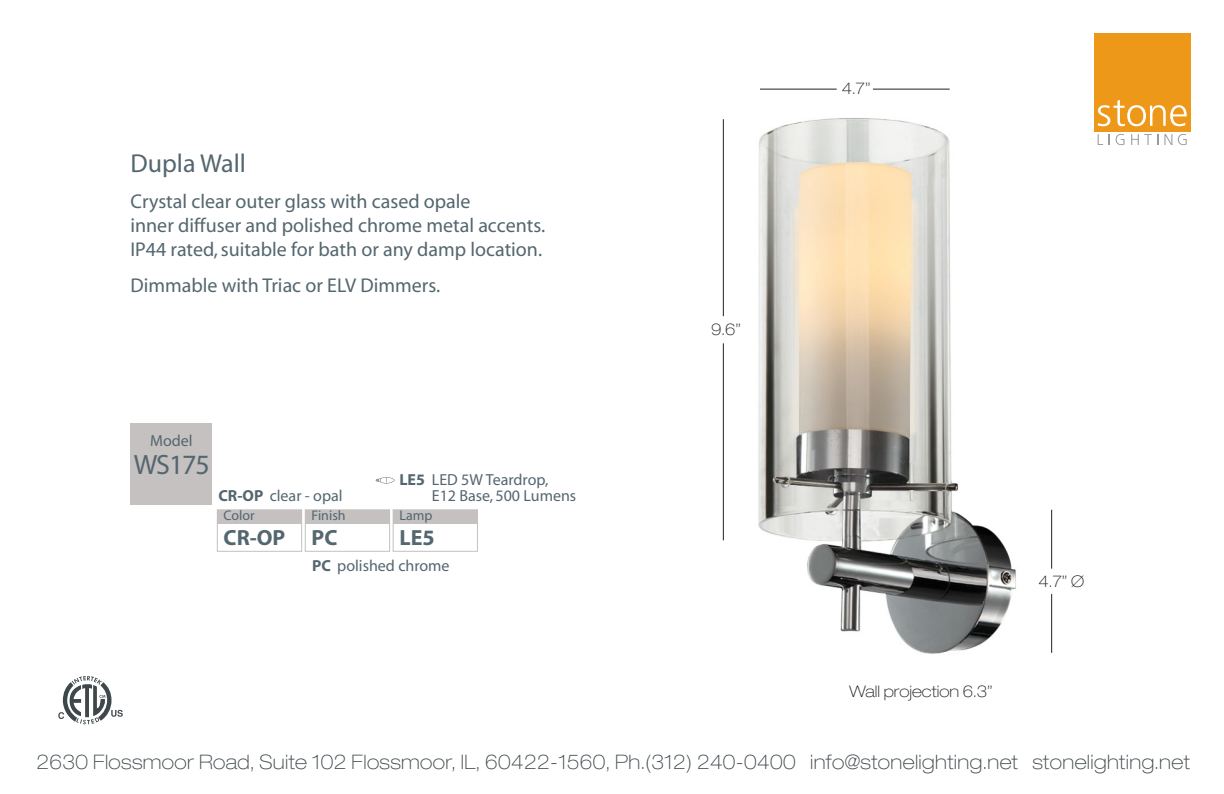
<style>
.page{position:relative;width:1224px;height:794px;background:#fff}
.page>*{position:absolute;margin:0;border:0;box-sizing:border-box;transform-origin:0 0}
.t1{font:28px "Myriad";letter-spacing:-.04em;color:#54666f}
.t2{font:26px "Myriad";color:#54666f}
.t3{font:700 22px "Myriad";color:#54666f}
.t4{font:20px/24px "Myriad";color:#54666f}
.t5{font:100 expanded 20px "Helvetica Neue LT Std";letter-spacing:.02em;color:#3e474a}
.t6{font:16px/16px "Myriad";color:#54666f}
.t7{font:100 expanded 16px "Helvetica Neue LT Std";color:#231f20}
.t8{font:14px "Myriad";color:#54666f}
.s1{font-weight:700}
</style>
<div class="page">
<img style="left:722px;top:88px;width:331px;height:566px">
<hr style="left:723px;top:343px;width:1px;height:197px;background:#231f20">
<hr style="left:723px;top:119px;width:1px;height:197px;background:#231f20">
<hr style="left:1051px;top:510px;width:1px;height:58px;background:#231f20">
<hr style="left:1051px;top:594px;width:1px;height:59px;background:#231f20">
<hr style="left:873px;top:89px;width:77px;height:1px;background:#231f20">
<hr style="left:760px;top:89px;width:77px;height:1px;background:#231f20">
<svg style="left:1098px;top:134px;width:5px;height:11px"></svg>
<svg style="left:1116px;top:134px;width:8px;height:11px"></svg>
<svg style="left:1131px;top:134px;width:27px;height:11px"></svg>
<svg style="left:1164px;top:134px;width:8px;height:11px"></svg>
<svg style="left:1178px;top:134px;width:9px;height:11px"></svg>
<div style="left:1095px;top:33px;width:96px;height:98px;background:#ee981a"></div>
<svg style="left:1098px;top:100px;width:89px;height:26px"></svg>
<svg style="left:58px;top:676px;width:65px;height:48px"></svg>
<div style="left:217px;top:509px;width:85px;height:43px;border:1px solid #c4c1c0"></div>
<div style="left:217px;top:510px;width:85px;height:14px;background:#c4c1c0"></div>
<div style="left:305px;top:509px;width:85px;height:43px;border:1px solid #c4c1c0"></div>
<div style="left:305px;top:510px;width:85px;height:14px;background:#c4c1c0"></div>
<div style="left:393px;top:509px;width:85px;height:43px;border:1px solid #c4c1c0"></div>
<div style="left:393px;top:510px;width:84px;height:14px;background:#c4c1c0"></div>
<div style="left:130px;top:423px;width:82px;height:81px;background:#c4c1c0"></div>
<svg style="left:376px;top:477px;width:19px;height:6px"></svg>
<h2 class="t2" style="left:130px;top:150px;width:117px">Dupla Wall</h2>
<p class="t4" style="left:130px;top:190px;width:416px">Crystal clear outer glass with cased opale<br>inner diffuser and polished chrome metal accents.<br>IP44 rated, suitable for bath or any damp location.</p>
<p class="t4" style="left:130px;top:274px;width:311px">Dimmable with Triac or ELV Dimmers.</p>
<p class="t6" style="left:150px;top:433px;width:44px">Model</p>
<h1 class="t1" style="left:134px;top:450px;width:78px">WS175</h1>
<p class="t6" style="left:432px;top:472px;width:146px;text-indent:-32px"><span class="s1">LE5</span> LED 5W Teardrop,<br>E12 Base, 500 Lumens</p>
<p class="t6" style="left:218px;top:488px;width:126px"><span class="s1">CR-OP</span> clear - opal</p>
<p class="t8" style="left:312px;top:509px;width:36px">Finish</p>
<p class="t3" style="left:312px;top:526px;width:27px">PC</p>
<p class="t6" style="left:312px;top:558px;width:139px"><span class="s1">PC</span> polished chrome</p>
<p class="t8" style="left:224px;top:509px;width:33px">Color</p>
<p class="t3" style="left:224px;top:526px;width:63px">CR-OP</p>
<p class="t8" style="left:399px;top:509px;width:34px">Lamp</p>
<p class="t3" style="left:399px;top:526px;width:37px">LE5</p>
<p class="t7" style="left:711px;top:320px;width:31px">9.6”</p>
<p class="t7" style="left:842px;top:79px;width:31px">4.7”</p>
<p class="t7" style="left:849px;top:682px;width:145px">Wall projection 6.3”</p>
<p class="t7" style="left:1039px;top:571px;width:47px">4.7” Ø</p>
<p class="t5" style="left:37px;top:749px;width:1155px">2630 Flossmoor Road, Suite 102 Flossmoor, IL, 60422-1560, Ph.(312) 240-0400 info@stonelighting.net stonelighting.net</p>
</div>
